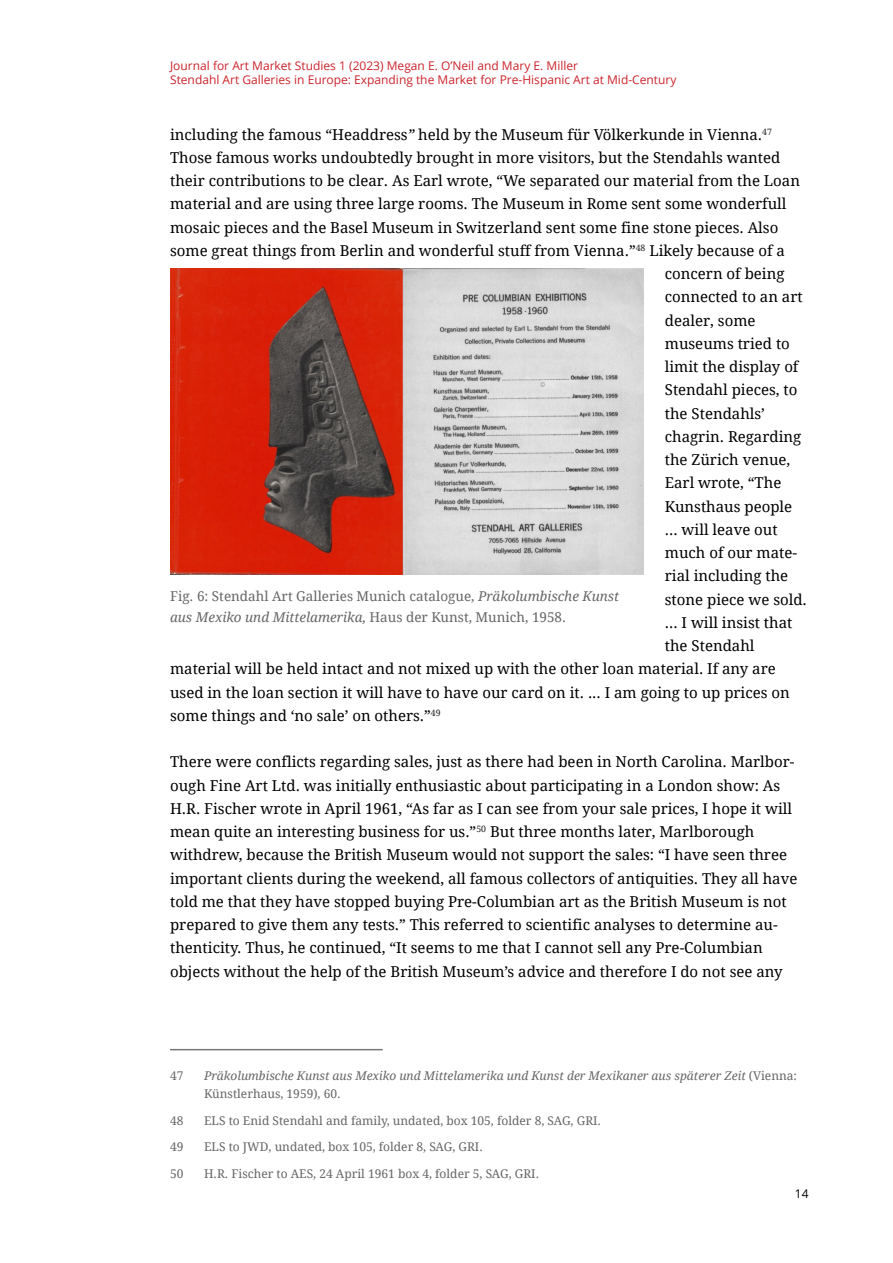
<style>
.page{position:relative;width:893px;height:1263px;background:#fff}
.page>*{position:absolute;margin:0;border:0;box-sizing:border-box;transform-origin:0 0}
.fkm-standard-absatz{font:15px/23.2px "Droid Serif";color:#000}
.fkm-bildunterschrift{font:13.5px/21px "Droid Serif";color:#666}
.fkm-fussnoten{font:12px "Droid Serif";color:#666}
.t1{font:12px/14.4px "Open Sans";color:#ca252c}
.fkm-fussnoten-2{font:italic 12px/18px "Droid Serif";color:#666}
.t2{font:12px "Open Sans";color:#000}
.s1{font-style:italic}
.s2{font-style:normal}
</style>
<div class="page">
<hr style="left:170px;top:1049px;width:213px;height:1px;background:#777">
<img style="left:170px;top:269px;width:474px;height:305px">
<p class="t1" style="left:170px;top:58px;width:508px">Journal for Art Market Studies 1 (2023) Megan E. O’Neil and Mary E. Miller<br>Stendahl Art Galleries in Europe: Expanding the Market for Pre-Hispanic Art at Mid-Century</p>
<p class="fkm-standard-absatz" style="left:170px;top:123px;width:603px">including the famous “Headdress<span class="s1">”</span> held by the Museum für Völkerkunde in Vienna.<sup>47</sup></p>
<p class="fkm-standard-absatz" style="left:170px;top:146px;width:612px">Those famous works undoubtedly brought in more visitors, but the Stendahls wanted</p>
<p class="fkm-standard-absatz" style="left:170px;top:169px;width:631px">their contributions to be clear. As Earl wrote, “We separated our material from the Loan</p>
<p class="fkm-standard-absatz" style="left:170px;top:192px;width:618px">material and are using three large rooms. The Museum in Rome sent some wonderfull</p>
<p class="fkm-standard-absatz" style="left:170px;top:216px;width:610px">mosaic pieces and the Basel Museum in Switzerland sent some fine stone pieces. Also</p>
<p class="fkm-standard-absatz" style="left:170px;top:239px;width:616px">some great things from Berlin and wonderful stuff from Vienna.”<sup>48</sup> Likely because of a</p>
<p class="fkm-standard-absatz" style="left:665px;top:262px;width:121px">concern of being</p>
<p class="fkm-standard-absatz" style="left:665px;top:285px;width:139px">connected to an art</p>
<p class="fkm-standard-absatz" style="left:665px;top:309px;width:92px">dealer, some</p>
<p class="fkm-standard-absatz" style="left:665px;top:332px;width:127px">museums tried to</p>
<p class="fkm-standard-absatz" style="left:665px;top:355px;width:135px">limit the display of</p>
<p class="fkm-standard-absatz" style="left:665px;top:378px;width:134px">Stendahl pieces, to</p>
<p class="fkm-standard-absatz" style="left:665px;top:402px;width:102px">the Stendahls’</p>
<p class="fkm-standard-absatz" style="left:665px;top:425px;width:138px">chagrin. Regarding</p>
<p class="fkm-standard-absatz" style="left:665px;top:448px;width:127px">the Zürich venue,</p>
<p class="fkm-standard-absatz" style="left:665px;top:471px;width:118px">Earl wrote, “The</p>
<p class="fkm-standard-absatz" style="left:665px;top:495px;width:129px">Kunsthaus people</p>
<p class="fkm-standard-absatz" style="left:665px;top:518px;width:114px">... will leave out</p>
<p class="fkm-standard-absatz" style="left:665px;top:541px;width:134px">much of our mate-</p>
<p class="fkm-standard-absatz" style="left:665px;top:564px;width:125px">rial including the</p>
<p class="fkm-standard-absatz" style="left:665px;top:588px;width:144px">stone piece we sold.</p>
<p class="fkm-standard-absatz" style="left:665px;top:611px;width:129px">... I will insist that</p>
<p class="fkm-standard-absatz" style="left:665px;top:634px;width:91px">the Stendahl</p>
<p class="fkm-standard-absatz" style="left:170px;top:657px;width:607px">material will be held intact and not mixed up with the other loan material. If any are</p>
<p class="fkm-standard-absatz" style="left:170px;top:681px;width:621px">used in the loan section it will have to have our card on it. ... I am going to up prices on</p>
<p class="fkm-standard-absatz" style="left:170px;top:704px;width:272px">some things and ‘no sale’ on others.”<sup>49</sup></p>
<p class="fkm-standard-absatz" style="left:170px;top:750px;width:629px">There were conflicts regarding sales, just as there had been in North Carolina. Marlbor&shy;ough Fine Art Ltd. was initially enthusiastic about participating in a London show: As H.R. Fischer wrote in April 1961, “As far as I can see from your sale prices, I hope it will mean quite an interesting business for us.”<sup>50</sup> But three months later, Marlborough withdrew, because the British Museum would not support the sales: “I have seen three important clients during the weekend, all famous collectors of antiquities. They all have told me that they have stopped buying Pre-Columbian art as the British Museum is not prepared to give them any tests.” This referred to scientific analyses to determine au&shy;thenticity. Thus, he continued, “It seems to me that I cannot sell any Pre-Columbian objects without the help of the British Museum’s advice and therefore I do not see any</p>
<p class="fkm-bildunterschrift" style="left:170px;top:586px;width:451px">Fig. 6: Stendahl Art Galleries Munich catalogue, <span class="s1">Präkolumbische Kunst aus Mexiko und Mittelamerika,</span> Haus der Kunst, Munich, 1958.</p>
<p class="fkm-fussnoten" style="left:170px;top:1069px;width:15px">47</p>
<p class="fkm-fussnoten-2" style="left:204px;top:1067px;width:594px">Präkolumbische Kunst aus Mexiko und Mittelamerika und Kunst der Mexikaner aus späterer Zeit <span class="s2">(Vienna:<br>Künstlerhaus, 1959), 60.</span></p>
<p class="fkm-fussnoten" style="left:170px;top:1114px;width:15px">48</p>
<p class="fkm-fussnoten" style="left:204px;top:1114px;width:398px">ELS to Enid Stendahl and family, undated, box 105, folder 8, SAG, GRI.</p>
<p class="fkm-fussnoten" style="left:170px;top:1140px;width:15px">49</p>
<p class="fkm-fussnoten" style="left:204px;top:1140px;width:280px">ELS to JWD, undated, box 105, folder 8, SAG, GRI.</p>
<p class="fkm-fussnoten" style="left:170px;top:1167px;width:15px">50</p>
<p class="fkm-fussnoten" style="left:204px;top:1167px;width:337px">H.R. Fischer to AES, 24 April 1961 box 4, folder 5, SAG, GRI.</p>
<p class="t2" style="left:795px;top:1185px;width:15px">14</p>
</div>
